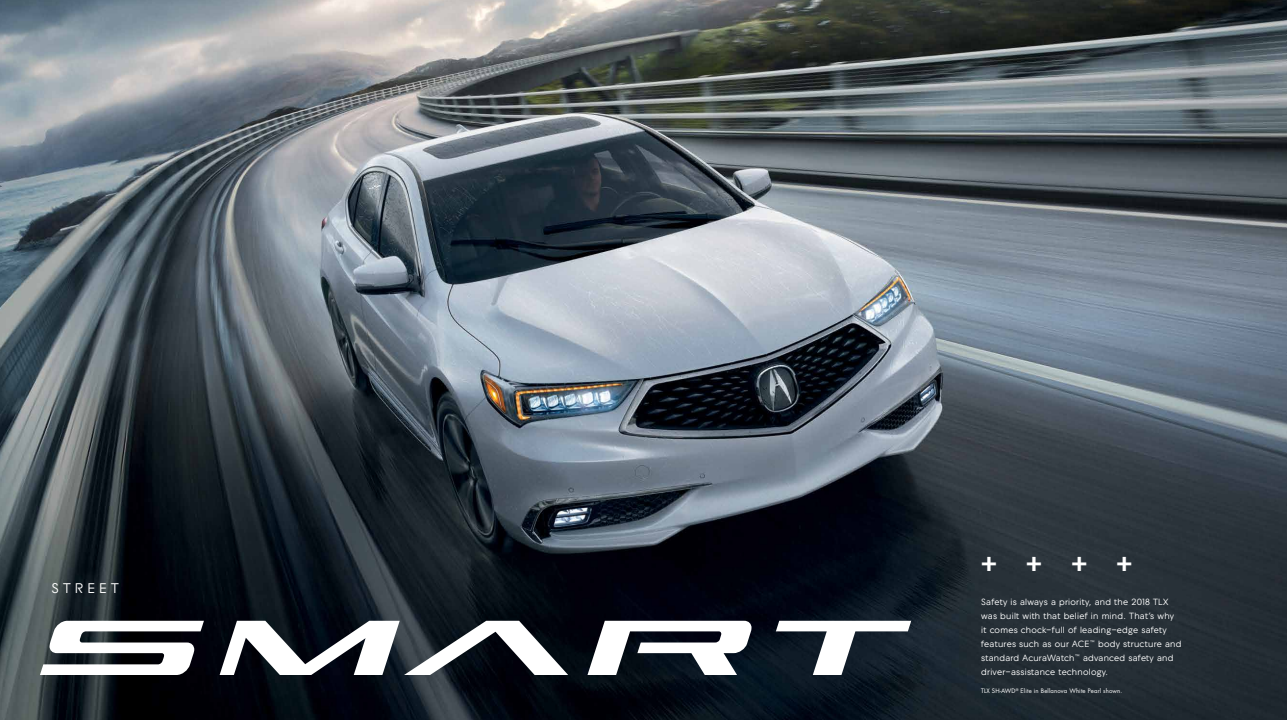
<style>
.page{position:relative;width:1287px;height:720px;background:#fff}
.page>*{position:absolute;margin:0;border:0;box-sizing:border-box;transform-origin:0 0}
.t1{font:85px "Acura Performance";letter-spacing:.1em;color:#fff}
.t2{font:700 26px "Acura Bespoke";color:#fff}
.t3{font:14px "Acura Bespoke";letter-spacing:.3em;color:#fff}
.t4{font:9px/14px "Acura Bespoke";letter-spacing:.03em;color:#fff}
.t5{font:6px "Futura Std";letter-spacing:.02em;color:#fff}
</style>
<div class="page">
<img style="left:0;top:0;width:1287px;height:720px">
<h3 class="t3" style="left:51px;top:579px;width:69px">STREET</h3>
<h1 class="t1" style="left:40px;top:596px;width:874px">SMART</h1>
<h2 class="t2" style="left:979px;top:548px;width:157px">+ + + +</h2>
<p class="t4" style="left:981px;top:595px;width:202px">Safety is always a priority, and the 2018 TLX was built with that belief in mind. That’s why it comes chock-full of leading-edge safety features such as our ACE<sup>™</sup> body structure and standard AcuraWatch<sup>™</sup> advanced safety and</p>
<p class="t4" style="left:981px;top:665px;width:128px">driver-assistance technology.</p>
<p class="t5" style="left:981px;top:687px;width:143px">TLX SH-AWD<sup>®</sup> Elite in Bellanova White Pearl shown.</p>
</div>
